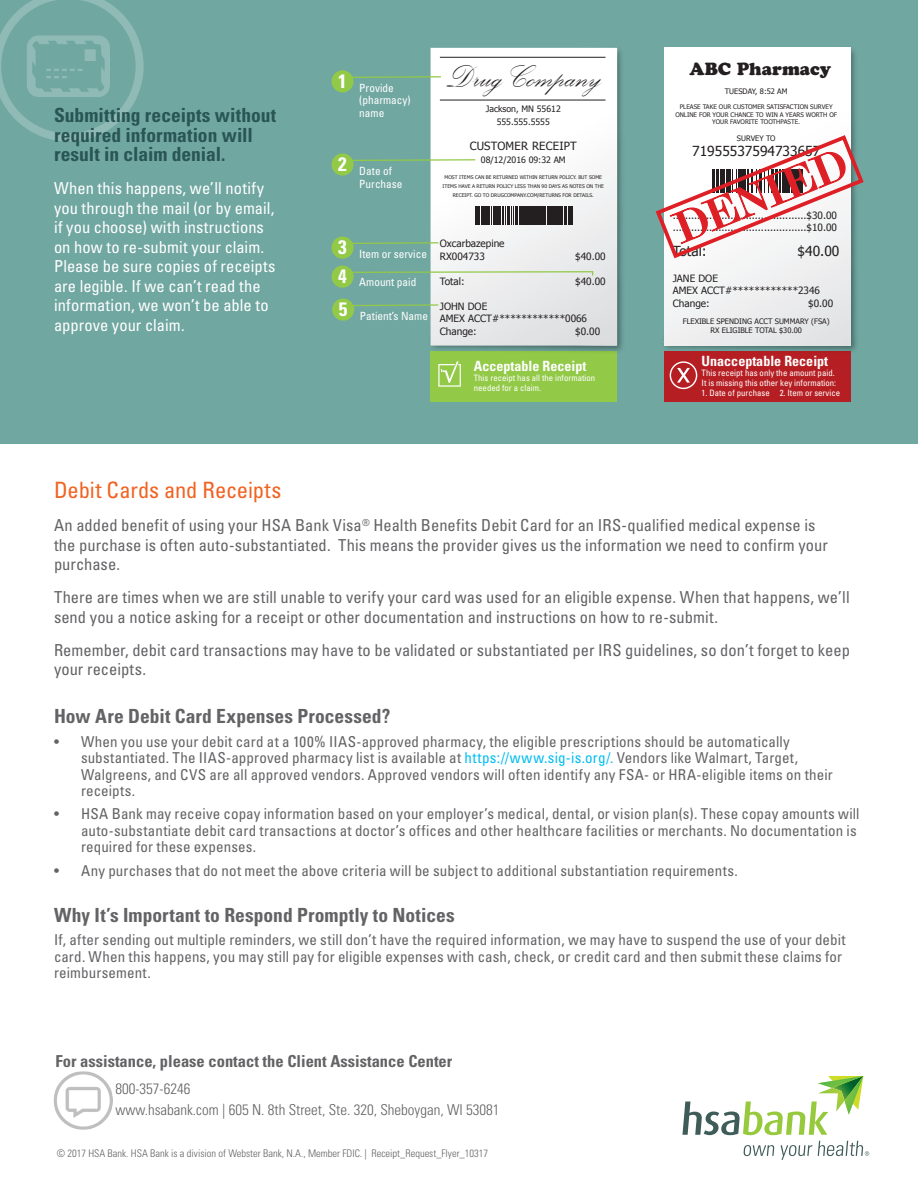
<style>
.page{position:relative;width:918px;height:1188px;background:#fff}
.page>*{position:absolute;margin:0;border:0;box-sizing:border-box;transform-origin:0 0}
.t1{font:46.2px "Modern";color:#de1f26}
.t2{font:40.2px "Palace Script";color:#231f20}
.t3{font:condensed 22.5px "Univers LT Std";letter-spacing:-.005em;color:#f26221}
.t4{font:700 condensed 19.5px "Univers LT Std";letter-spacing:.005em;color:#636366}
.t5{font:700 condensed 19.5px/19.5px "Univers LT Std";color:#295555}
.t6{font:700 condensed 19.35px/29px "Univers LT Std";color:#fff}
.t7{font:17.55px "Cooper Black Std";color:#231f20}
.t8{font:condensed 16.5px/19.5px "Univers LT Std";letter-spacing:.005em;color:#636366}
.t9{font:condensed 16.5px/19.5px "Univers LT Std";letter-spacing:.005em;color:#fff}
.t10{font:700 condensed 16.5px "Univers LT Std";color:#636366}
.t11{font:condensed 15px/16.5px "Univers LT Std";letter-spacing:.01em;color:#636366}
.t12{font:300 condensed 15px "Univers LT Std";color:#636366}
.t13{font:700 condensed 14.1px "Univers LT Std";color:#fff}
.t14{font:13.8px "Tahoma";color:#231f20}
.t15{font:condensed 11.25px/12.6px "Univers LT Std";color:#fff}
.t16{font:11.25px "Tahoma";letter-spacing:.02em;color:#231f20}
.t17{font:300 condensed 10.5px "Univers LT Std";color:#636366}
.t18{font:10.05px/12.6px "Tahoma";color:#231f20}
.t19{font:condensed 8.85px/10.1px "Univers LT Std";color:#fff}
.t20{font:8.85px/12.6px "Tahoma";color:#231f20;text-align:center}
.t21{font:7.5px/8.9px "Tahoma";color:#231f20;text-align:center}
.t22{font:6.3px/7.5px "Tahoma";color:#231f20;text-align:center}
.t23{font:5.1px/8.9px "Tahoma";color:#231f20;text-align:center}
.s1{color:#01bdf2}
</style>
<div class="page">
<svg style="left:743px;top:1145px;width:31px;height:11px"></svg>
<svg style="left:781px;top:1145px;width:31px;height:15px"></svg>
<svg style="left:682px;top:1076px;width:181px;height:59px"></svg>
<svg style="left:818px;top:1141px;width:51px;height:15px"></svg>
<img style="left:53px;top:1071px;width:60px;height:59px">
<div style="left:0;top:0;width:918px;height:444px;background:#71a7a1"></div>
<div style="left:431px;top:351px;width:186px;height:51px;background:#92c947"></div>
<div style="left:664px;top:351px;width:187px;height:51px;background:#b51f23"></div>
<img style="left:663px;top:47px;width:194px;height:304px">
<img style="left:430px;top:47px;width:193px;height:310px">
<div style="left:332px;top:70px;width:22px;height:22px;background:#92c947;border-radius:50%"></div>
<div style="left:332px;top:153px;width:22px;height:23px;background:#92c947;border-radius:50%"></div>
<div style="left:332px;top:237px;width:22px;height:22px;background:#92c947;border-radius:50%"></div>
<div style="left:332px;top:266px;width:22px;height:22px;background:#92c947;border-radius:50%"></div>
<svg style="left:431px;top:48px;width:186px;height:298px;background:#f4f4f5"></svg>
<hr style="left:440px;top:57px;width:166px;height:1px;background:#231f20">
<hr style="left:440px;top:100px;width:166px;height:1px;background:#231f20">
<svg style="left:352px;top:76px;width:90px;height:3px"></svg>
<svg style="left:352px;top:159px;width:125px;height:3px"></svg>
<svg style="left:352px;top:242px;width:88px;height:3px"></svg>
<svg style="left:475px;top:206px;width:97px;height:19px;background:#3f3b3c"></svg>
<svg style="left:664px;top:48px;width:187px;height:298px;background:#f6f6f6"></svg>
<svg style="left:655px;top:133px;width:209px;height:128px;background:#decccc"></svg>
<svg style="left:670px;top:361px;width:27px;height:28px"></svg>
<svg style="left:438px;top:361px;width:23px;height:26px"></svg>
<div style="left:332px;top:299px;width:22px;height:22px;background:#92c947;border-radius:50%"></div>
<svg style="left:353px;top:304px;width:87px;height:3px"></svg>
<svg style="left:351px;top:270px;width:243px;height:5px"></svg>
<svg style="left:0;top:0;width:144px;height:141px"></svg>
<p class="t5" style="left:54px;top:105px;width:224px">Submitting receipts without required information will result in claim denial.</p>
<p class="t9" style="left:54px;top:178px;width:223px">When this happens, we’ll notify you through the mail (or by email, if you choose) with instructions on how to re-submit your claim.<br>Please be sure copies of receipts are legible. If we can’t read the information, we won’t be able to approve your claim.</p>
<p class="t6" style="left:338px;top:66px;width:10px">1</p>
<p class="t15" style="left:359px;top:81px;width:53px">Provide (pharmacy) name</p>
<p class="t6" style="left:338px;top:149px;width:10px">2</p>
<p class="t15" style="left:359px;top:165px;width:45px">Date of<br>Purchase</p>
<p class="t2" style="left:446px;top:50px;width:158px">Drug Company</p>
<p class="t20" style="left:486px;top:102px;width:76px">Jackson, MN 55612<br>555.555.5555</p>
<p class="t16" style="left:470px;top:138px;width:109px">CUSTOMER RECEIPT</p>
<p class="t20" style="left:481px;top:153px;width:86px">08/12/2016 09:32 AM</p>
<p class="t23" style="left:443px;top:173px;width:163px">MOST ITEMS CAN BE RETURNED WITHIN RETURN POLICY. BUT SOME<br>ITEMS HAVE A RETURN POLICY LESS THAN 90 DAYS AS NOTES ON THE<br>RECEIPT. GO TO DRUGCOMPANY.COM/RETURNS FOR DETAILS.</p>
<p class="t6" style="left:338px;top:232px;width:10px">3<br>4</p>
<p class="t15" style="left:359px;top:248px;width:69px">Item or service</p>
<p class="t15" style="left:359px;top:275px;width:59px">Amount paid</p>
<p class="t15" style="left:339px;top:309px;width:91px"><sup>5</sup> Patient’s Name</p>
<p class="t18" style="left:440px;top:237px;width:66px">Oxcarbazepine<br>RX004733</p>
<p class="t18" style="left:575px;top:249px;width:32px">$40.00</p>
<p class="t18" style="left:440px;top:274px;width:26px">Total:</p>
<p class="t18" style="left:575px;top:274px;width:32px">$40.00</p>
<p class="t18" style="left:440px;top:299px;width:149px">JOHN DOE<br>AMEX ACCT#************0066<br>Change:</p>
<p class="t18" style="left:575px;top:325px;width:26px">$0.00</p>
<p class="t13" style="left:474px;top:357px;width:114px">Acceptable Receipt</p>
<p class="t19" style="left:474px;top:373px;width:123px">This receipt has all the information needed for a claim.</p>
<p class="t7" style="left:690px;top:58px;width:143px">ABC Pharmacy</p>
<p class="t21" style="left:725px;top:87px;width:64px">TUESDAY, 8:52 AM</p>
<p class="t22" style="left:675px;top:103px;width:163px">PLEASE TAKE OUR CUSTOMER SATISFACTION SURVEY<br>ONLINE FOR YOUR CHANCE TO WIN A YEARS WORTH OF<br>YOUR FAVORITE TOOTHPASTE.</p>
<p class="t21" style="left:737px;top:133px;width:40px">SURVEY TO</p>
<p class="t14" style="left:692px;top:141px;width:130px">71955537594733657</p>
<p class="t1" style="left:666px;top:209px;width:184px;rotate:-22deg">DENIED</p>
<p class="t18" style="left:673px;top:208px;width:166px">............................................$30.00 ............................................$10.00</p>
<p class="t14" style="left:673px;top:242px;width:36px">Total:</p>
<p class="t14" style="left:798px;top:242px;width:43px">$40.00</p>
<p class="t18" style="left:673px;top:271px;width:149px">JANE DOE<br>AMEX ACCT#************2346<br>Change:</p>
<p class="t18" style="left:808px;top:296px;width:26px">$0.00</p>
<p class="t21" style="left:683px;top:317px;width:148px">FLEXIBLE SPENDING ACCT SUMMARY (FSA)<br>RX ELIGIBLE TOTAL $30.00</p>
<p class="t13" style="left:702px;top:352px;width:128px">Unacceptable Receipt</p>
<p class="t19" style="left:702px;top:368px;width:136px">This receipt has only the amount paid.<br>It is missing this other key information:</p>
<p class="t19" style="left:702px;top:388px;width:140px">1. Date of purchase 2. Item or service</p>
<p class="t3" style="left:54px;top:476px;width:229px">Debit Cards and Receipts</p>
<p class="t8" style="left:54px;top:515px;width:775px">An added benefit of using your HSA Bank Visa<sup>®</sup> Health Benefits Debit Card for an IRS-qualified medical expense is the purchase is often auto-substantiated. This means the provider gives us the information we need to confirm your purchase.</p>
<p class="t8" style="left:54px;top:587px;width:797px">There are times when we are still unable to verify your card was used for an eligible expense. When that happens, we’ll send you a notice asking for a receipt or other documentation and instructions on how to re-submit.</p>
<p class="t8" style="left:54px;top:640px;width:797px">Remember, debit card transactions may have to be validated or substantiated per IRS guidelines, so don’t forget to keep your receipts.</p>
<p class="t4" style="left:54px;top:704px;width:338px">How Are Debit Card Expenses Processed?</p>
<p class="t11" style="left:81px;top:733px;width:753px;text-indent:-27px">• When you use your debit card at a 100% IIAS-approved pharmacy, the eligible prescriptions should be automatically substantiated. The IIAS-approved pharmacy list is available at <span class="s1">https://www.sig-is.org/.</span> Vendors like Walmart, Target, Walgreens, and CVS are all approved vendors. Approved vendors will often identify any FSA- or HRA-eligible items on their receipts.</p>
<p class="t11" style="left:81px;top:805px;width:780px;text-indent:-27px">• HSA Bank may receive copay information based on your employer’s medical, dental, or vision plan(s). These copay amounts will auto-substantiate debit card transactions at doctor’s offices and other healthcare facilities or merchants. No documentation is required for these expenses.</p>
<p class="t11" style="left:54px;top:862px;width:685px">• Any purchases that do not meet the above criteria will be subject to additional substantiation requirements.</p>
<p class="t4" style="left:54px;top:903px;width:402px">Why It’s Important to Respond Promptly to Notices</p>
<p class="t11" style="left:54px;top:931px;width:793px">If, after sending out multiple reminders, we still don’t have the required information, we may have to suspend the use of your debit card. When this happens, you may still pay for eligible expenses with cash, check, or credit card and then submit these claims for reimbursement.</p>
<p class="t10" style="left:55px;top:1051px;width:398px">For assistance, please contact the Client Assistance Center</p>
<p class="t12" style="left:115px;top:1080px;width:76px">800-357-6246</p>
<p class="t12" style="left:115px;top:1101px;width:386px">www.hsabank.com | 605 N. 8th Street, Ste. 320, Sheboygan, WI 53081</p>
<p class="t17" style="left:57px;top:1146px;width:433px">© 2017 HSA Bank. HSA Bank is a division of Webster Bank, N.A., Member FDIC. | Receipt_Request_Flyer_10317</p>
</div>
